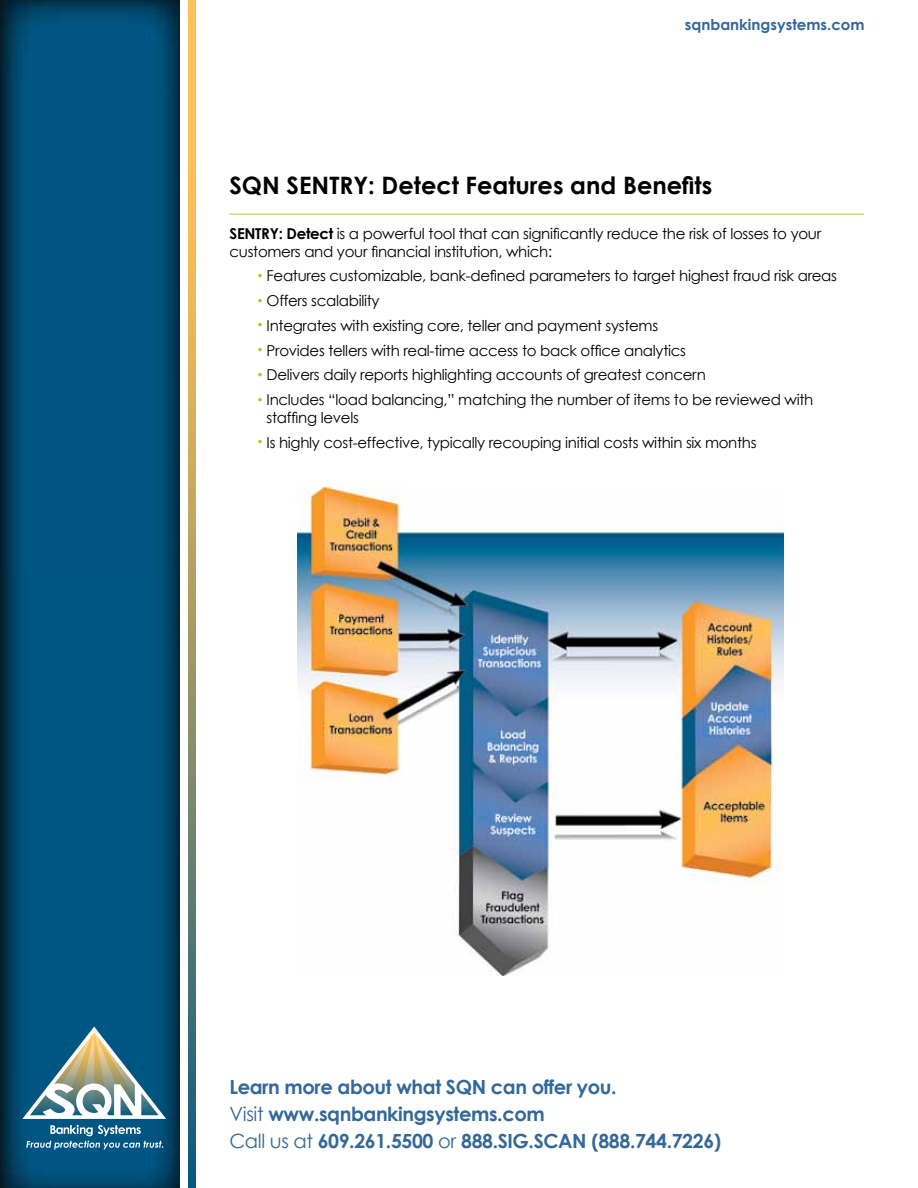
<style>
.page{position:relative;width:918px;height:1188px;background:#fff}
.page>*{position:absolute;margin:0;border:0;box-sizing:border-box;transform-origin:0 0}
.t1{font:700 24px "Century Gothic";color:#000}
.t2{font:700 19.5px/26.8px "Century Gothic";letter-spacing:-.02em;color:#336898}
.t3{font:15px/18px "Century Gothic";letter-spacing:-.02em;color:#000}
.t4{font:700 15px "Century Gothic";color:#336898}
.s1{font-weight:700}
.s2{font-size:12px;color:#b0c836}
.s3{font-weight:400}
</style>
<div class="page">
<svg style="left:188px;top:0;width:8px;height:1188px;background:#a19966"></svg>
<img style="left:0;top:0;width:180px;height:1188px">
<svg style="left:26px;top:1125px;width:137px;height:24px;background:#34789b"></svg>
<svg style="left:22px;top:1027px;width:144px;height:92px"></svg>
<hr style="left:230px;top:214px;width:634px;height:1px;background:#b0c836">
<img style="left:297px;top:487px;width:486px;height:488px">
<p class="t4" style="left:685px;top:15px;width:181px">sqnbankingsystems.com</p>
<h1 class="t1" style="left:230px;top:170px;width:484px">SQN SENTRY: Detect Features and Benefits</h1>
<p class="t3" style="left:230px;top:224px;width:593px"><span class="s1">SENTRY: Detect</span> is a powerful tool that can significantly reduce the risk of losses to your customers and your financial institution, which:</p>
<p class="t3" style="left:256px;top:267px;width:582px"><span class="s2">•</span> Features customizable, bank-defined parameters to target highest fraud risk areas</p>
<p class="t3" style="left:256px;top:291px;width:125px"><span class="s2">•</span> Offers scalability</p>
<p class="t3" style="left:256px;top:316px;width:403px"><span class="s2">•</span> Integrates with existing core, teller and payment systems</p>
<p class="t3" style="left:256px;top:341px;width:431px"><span class="s2">•</span> Provides tellers with real-time access to back office analytics</p>
<p class="t3" style="left:256px;top:366px;width:451px"><span class="s2">•</span> Delivers daily reports highlighting accounts of greatest concern</p>
<p class="t3" style="left:267px;top:390px;width:548px;text-indent:-10px"><span class="s2">•</span> Includes “load balancing,” matching the number of items to be reviewed with staffing levels</p>
<p class="t3" style="left:256px;top:433px;width:502px"><span class="s2">•</span> Is highly cost-effective, typically recouping initial costs within six months</p>
<h2 class="t2" style="left:230px;top:1073px;width:493px">Learn more about what SQN can offer you.<br><span class="s3">Visit</span> www.sqnbankingsystems.com<br><span class="s3">Call us at</span> 609.261.5500 <span class="s3">or</span> 888.SIG.SCAN (888.744.7226)</h2>
</div>
